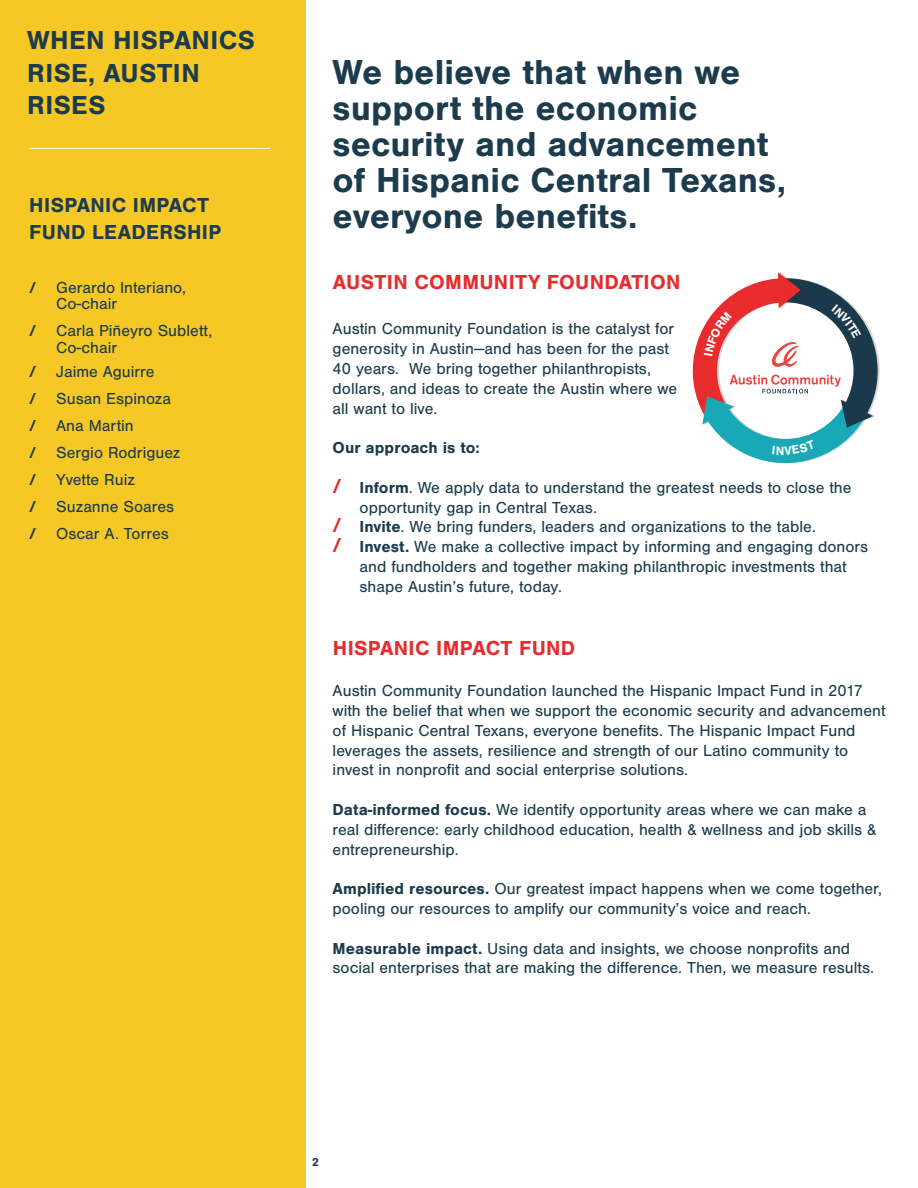
<style>
.page{position:relative;width:918px;height:1188px;background:#fff}
.page>*{position:absolute;margin:0;border:0;box-sizing:border-box;transform-origin:0 0}
.Default{font:700 36px/36px "Foundation Sans";color:#1c3b4c}
.t1{font:700 27px/32.4px "Foundation Sans";letter-spacing:.02em;color:#1c3b4d}
.t2{font:700 21px "Foundation Sans";letter-spacing:.015em;color:#e82c2e}
.t3{font:700 21px/27px "Foundation Sans";letter-spacing:.015em;color:#1c3b4d}
.t4{font:16.5px/19.8px "Foundation Sans";color:#1c3b4c}
.t5{font:16.5px/16.5px "Foundation Sans";color:#1c3b4d}
.t6{font:700 16.5px "Foundation Sans";color:#1c3b4c}
.t7{font:700 12px "Foundation Sans";color:#1c3b4c}
.s1{font-weight:700}
.s2{font-weight:700;font-size:21px;color:#e82c2e}
</style>
<div class="page">
<div style="left:0;top:0;width:306px;height:1188px;background:#f5c825"></div>
<hr style="left:29px;top:148px;width:241px;height:1px;background:#fff">
<svg style="left:693px;top:272px;width:187px;height:191px"></svg>
<p class="t1" style="left:27px;top:25px;width:229px">WHEN HISPANICS<br>RISE, AUSTIN<br>RISES</p>
<p class="t3" style="left:29px;top:192px;width:194px">HISPANIC IMPACT<br>FUND LEADERSHIP</p>
<p class="t5" style="left:56px;top:279px;width:132px;text-indent:-27px"><span class="s1">/</span> Gerardo Interiano,<br>Co-chair</p>
<p class="t5" style="left:56px;top:323px;width:158px;text-indent:-27px"><span class="s1">/</span> Carla Piñeyro Sublett,<br>Co-chair</p>
<p class="t5" style="left:29px;top:363px;width:127px"><span class="s1">/</span> Jaime Aguirre</p>
<p class="t5" style="left:29px;top:390px;width:144px"><span class="s1">/</span> Susan Espinoza</p>
<p class="t5" style="left:29px;top:417px;width:106px"><span class="s1">/</span> Ana Martin</p>
<p class="t5" style="left:29px;top:444px;width:153px"><span class="s1">/</span> Sergio Rodriguez</p>
<p class="t5" style="left:29px;top:471px;width:107px"><span class="s1">/</span> Yvette Ruiz</p>
<p class="t5" style="left:29px;top:498px;width:146px"><span class="s1">/</span> Suzanne Soares</p>
<p class="t5" style="left:29px;top:525px;width:141px"><span class="s1">/</span> Oscar A. Torres</p>
<p class="Default" style="left:333px;top:54px;width:455px">We believe that when we support the economic security and advancement of Hispanic Central Texans, everyone benefits.</p>
<p class="t2" style="left:333px;top:271px;width:349px">AUSTIN COMMUNITY FOUNDATION</p>
<p class="t4" style="left:333px;top:320px;width:346px">Austin Community Foundation is the catalyst for generosity in Austin—and has been for the past 40 years. We bring together philanthropists, dollars, and ideas to create the Austin where we all want to live.</p>
<p class="t6" style="left:333px;top:439px;width:149px">Our approach is to:</p>
<p class="t4" style="left:360px;top:478px;width:493px;text-indent:-27px"><span class="s2">/</span> <span class="s1">Inform</span>. We apply data to understand the greatest needs to close the opportunity gap in Central Texas.</p>
<p class="t4" style="left:333px;top:518px;width:485px"><span class="s2">/</span> <span class="s1">Invite</span>. We bring funders, leaders and organizations to the table.</p>
<p class="t4" style="left:360px;top:537px;width:510px;text-indent:-27px"><span class="s2">/</span> <span class="s1">Invest.</span> We make a collective impact by informing and engaging donors and fundholders and together making philanthropic investments that shape Austin’s future, today.</p>
<p class="t2" style="left:333px;top:636px;width:244px">HISPANIC IMPACT FUND</p>
<p class="t4" style="left:333px;top:681px;width:554px">Austin Community Foundation launched the Hispanic Impact Fund in 2017 with the belief that when we support the economic security and advancement of Hispanic Central Texans, everyone benefits. The Hispanic Impact Fund leverages the assets, resilience and strength of our Latino community to invest in nonprofit and social enterprise solutions.</p>
<p class="t4" style="left:333px;top:800px;width:545px"><span class="s1">Data-informed focus.</span> We identify opportunity areas where we can make a real difference: early childhood education, health &amp; wellness and job skills &amp; entrepreneurship.</p>
<p class="t4" style="left:333px;top:879px;width:551px"><span class="s1">Amplified resources.</span> Our greatest impact happens when we come together, pooling our resources to amplify our community’s voice and reach.</p>
<p class="t4" style="left:333px;top:939px;width:543px"><span class="s1">Measurable impact.</span> Using data and insights, we choose nonprofits and social enterprises that are making the difference. Then, we measure results.</p>
<p class="t7" style="left:312px;top:1155px;width:8px">2</p>
</div>
